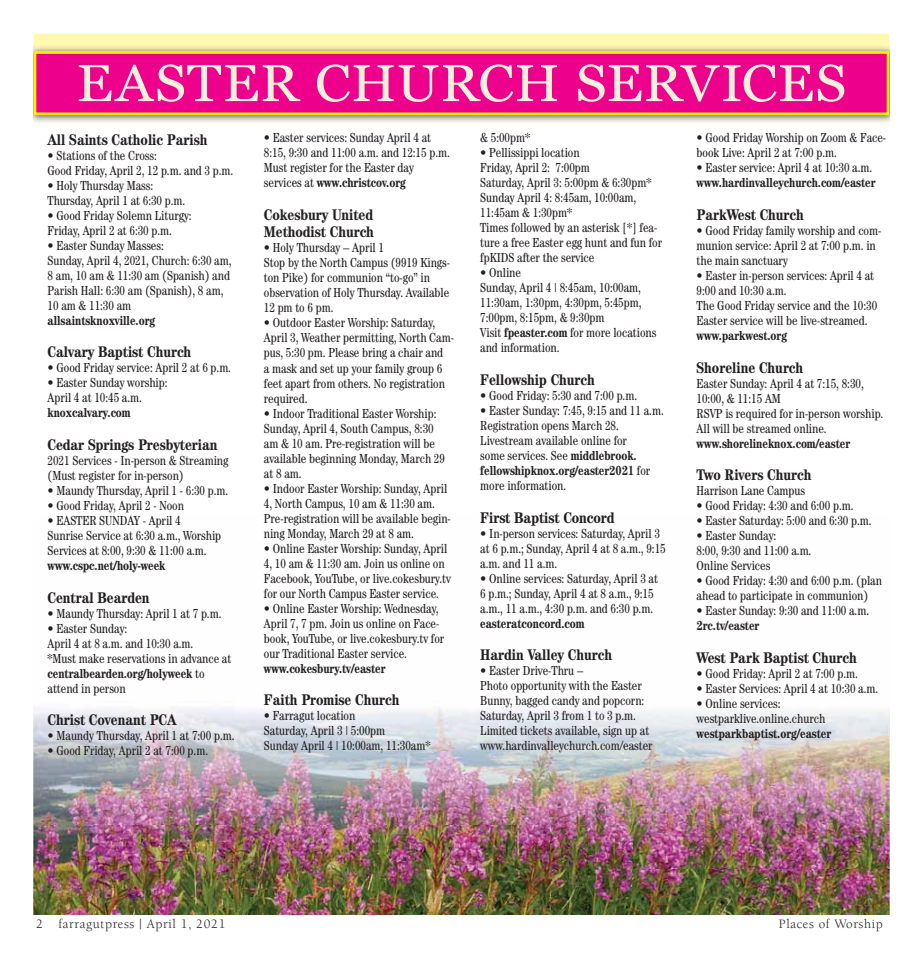
<style>
.page{position:relative;width:923px;height:968px;background:#fff}
.page>*{position:absolute;margin:0;border:0;box-sizing:border-box;transform-origin:0 0}
.t1{font:51.75px "Georgia";letter-spacing:.01em;color:#f3efd9;scale:1.08 1}
.t2{font:700 condensed 15.5px/17.5px "Century";color:#231f20}
.t3{font:condensed 13.12px/15px "Century";color:#231f20;scale:.95 1}
.t4{font:700 condensed 13.12px "Century";color:#231f20;scale:.95 1}
.t5{font:13.12px "Berkeley";letter-spacing:.05em;color:#231f20}
.s1{font-weight:700}
</style>
<div class="page">
<img style="left:34px;top:708px;width:855px;height:206px">
<div style="left:34px;top:34px;width:855px;height:11px;background:#fff9ae"></div>
<div style="left:35px;top:53px;width:852px;height:61px;background:#ec008c"></div>
<div style="left:34px;top:51px;width:855px;height:64px;border:3px solid #fff200"></div>
<h1 class="t1" style="left:76px;top:53px;width:714px">EASTER CHURCH SERVICES</h1>
<p class="t2" style="left:48px;top:132px;width:161px">All Saints Catholic Parish</p>
<p class="t3" style="left:48px;top:149px;width:197px">• Stations of the Cross:<br>Good Friday, April 2, 12 p.m. and 3 p.m.</p>
<p class="t3" style="left:48px;top:179px;width:146px">• Holy Thursday Mass:<br>Thursday, April 1 at 6:30 p.m.</p>
<p class="t3" style="left:48px;top:209px;width:153px">• Good Friday Solemn Liturgy:<br>Friday, April 2 at 6:30 p.m.</p>
<p class="t3" style="left:48px;top:239px;width:195px">• Easter Sunday Masses:<br>Sunday, April 4, 2021, Church: 6:30 am,<br>8 am, 10 am &amp; 11:30 am (Spanish) and<br>Parish Hall: 6:30 am (Spanish), 8 am,<br>10 am &amp; 11:30 am</p>
<p class="t4" style="left:48px;top:315px;width:115px">allsaintsknoxville.org</p>
<p class="t2" style="left:48px;top:345px;width:145px">Calvary Baptist Church</p>
<p class="t3" style="left:48px;top:362px;width:195px">• Good Friday service: April 2 at 6 p.m.</p>
<p class="t3" style="left:48px;top:377px;width:128px">• Easter Sunday worship:<br>April 4 at 10:45 a.m.</p>
<p class="t4" style="left:48px;top:408px;width:89px">knoxcalvary.com</p>
<p class="t2" style="left:48px;top:437px;width:171px">Cedar Springs Presbyterian</p>
<p class="t3" style="left:48px;top:454px;width:192px">2021 Services - In-person &amp; Streaming (Must register for in-person)</p>
<p class="t3" style="left:48px;top:484px;width:192px">• Maundy Thursday, April 1 - 6:30 p.m.</p>
<p class="t3" style="left:48px;top:499px;width:145px">• Good Friday, April 2 - Noon</p>
<p class="t3" style="left:48px;top:514px;width:184px">• EASTER SUNDAY - April 4<br>Sunrise Service at 6:30 a.m., Worship<br>Services at 8:00, 9:30 &amp; 11:00 a.m.</p>
<p class="t4" style="left:48px;top:560px;width:126px">www.cspc.net/holy-week</p>
<p class="t2" style="left:48px;top:590px;width:104px">Central Bearden</p>
<p class="t3" style="left:48px;top:607px;width:184px">• Maundy Thursday: April 1 at 7 p.m.</p>
<p class="t3" style="left:48px;top:622px;width:195px">• Easter Sunday:<br>April 4 at 8 a.m. and 10:30 a.m.<br>*Must make reservations in advance at <span class="s1">centralbearden.org/holyweek</span> to attend in person</p>
<p class="t2" style="left:48px;top:712px;width:130px">Christ Covenant PCA</p>
<p class="t3" style="left:48px;top:729px;width:198px">• Maundy Thursday, April 1 at 7:00 p.m.</p>
<p class="t3" style="left:48px;top:744px;width:170px">• Good Friday, April 2 at 7:00 p.m.</p>
<p class="t3" style="left:264px;top:132px;width:197px">• Easter services: Sunday April 4 at 8:15, 9:30 and 11:00 a.m. and 12:15 p.m.<br>Must register for the Easter day services at <span class="s1">www.christcov.org</span></p>
<p class="t2" style="left:264px;top:207px;width:112px">Cokesbury United<br>Methodist Church</p>
<p class="t3" style="left:264px;top:242px;width:197px">• Holy Thursday – April 1<br>Stop by the North Campus (9919 Kings&shy;ton Pike) for communion “to-go” in observation of Holy Thursday. Available<br>12 pm to 6 pm.</p>
<p class="t3" style="left:264px;top:317px;width:201px">• Outdoor Easter Worship: Saturday, April 3, Weather permitting, North Cam&shy;pus, 5:30 pm. Please bring a chair and<br>a mask and set up your family group 6 feet apart from others. No registration required.</p>
<p class="t3" style="left:264px;top:407px;width:192px">• Indoor Traditional Easter Worship:<br>Sunday, April 4, South Campus, 8:30 am &amp; 10 am. Pre-registration will be available beginning Monday, March 29 at 8 am.</p>
<p class="t3" style="left:264px;top:482px;width:198px">• Indoor Easter Worship: Sunday, April 4, North Campus, 10 am &amp; 11:30 am.<br>Pre-registration will be available begin&shy;ning Monday, March 29 at 8 am.</p>
<p class="t3" style="left:264px;top:542px;width:198px">• Online Easter Worship: Sunday, April 4, 10 am &amp; 11:30 am. Join us online on Facebook, YouTube, or live.cokesbury.tv for our North Campus Easter service.</p>
<p class="t3" style="left:264px;top:602px;width:191px">• Online Easter Worship: Wednesday, April 7, 7 pm. Join us online on Face&shy;book, YouTube, or live.cokesbury.tv for our Traditional Easter service.</p>
<p class="t4" style="left:264px;top:663px;width:129px">www.cokesbury.tv/easter</p>
<p class="t2" style="left:264px;top:692px;width:137px">Faith Promise Church</p>
<p class="t3" style="left:264px;top:709px;width:177px">• Farragut location<br>Saturday, April 3 | 5:00pm<br>Sunday April 4 | 10:00am, 11:30am*</p>
<p class="t3" style="left:480px;top:132px;width:54px">&amp; 5:00pm*</p>
<p class="t3" style="left:480px;top:147px;width:193px">• Pellissippi location<br>Friday, April 2: 7:00pm<br>Saturday, April 3: 5:00pm &amp; 6:30pm*<br>Sunday April 4: 8:45am, 10:00am,<br>11:45am &amp; 1:30pm*<br>Times followed by an asterisk [*] fea&shy;ture a free Easter egg hunt and fun for fpKIDS after the service</p>
<p class="t3" style="left:480px;top:267px;width:187px">• Online<br>Sunday, April 4 | 8:45am, 10:00am,<br>11:30am, 1:30pm, 4:30pm, 5:45pm,<br>7:00pm, 8:15pm, &amp; 9:30pm<br>Visit <span class="s1">fpeaster.com</span> for more locations and information.</p>
<p class="t2" style="left:480px;top:372px;width:116px">Fellowship Church</p>
<p class="t3" style="left:480px;top:389px;width:167px">• Good Friday: 5:30 and 7:00 p.m.</p>
<p class="t3" style="left:480px;top:404px;width:195px">• Easter Sunday: 7:45, 9:15 and 11 a.m.<br>Registration opens March 28.<br>Livestream available online for<br>some services. See <span class="s1">middlebrook. fellowshipknox.org/easter2021</span> for more information.</p>
<p class="t2" style="left:480px;top:510px;width:136px">First Baptist Concord</p>
<p class="t3" style="left:480px;top:527px;width:197px">• In-person services: Saturday, April 3 at 6 p.m.; Sunday, April 4 at 8 a.m., 9:15 a.m. and 11 a.m.</p>
<p class="t3" style="left:480px;top:572px;width:189px">• Online services: Saturday, April 3 at<br>6 p.m.; Sunday, April 4 at 8 a.m., 9:15 a.m., 11 a.m., 4:30 p.m. and 6:30 p.m.</p>
<p class="t4" style="left:480px;top:618px;width:111px">easteratconcord.com</p>
<p class="t2" style="left:480px;top:647px;width:133px">Hardin Valley Church</p>
<p class="t3" style="left:480px;top:664px;width:183px">• Easter Drive-Thru –<br>Photo opportunity with the Easter<br>Bunny, bagged candy and popcorn:<br>Saturday, April 3 from 1 to 3 p.m.<br>Limited tickets available, sign up at www.hardinvalleychurch.com/easter</p>
<p class="t3" style="left:696px;top:132px;width:201px">• Good Friday Worship on Zoom &amp; Face&shy;book Live: April 2 at 7:00 p.m.</p>
<p class="t3" style="left:696px;top:162px;width:186px">• Easter service: April 4 at 10:30 a.m.</p>
<p class="t4" style="left:696px;top:178px;width:190px">www.hardinvalleychurch.com/easter</p>
<p class="t2" style="left:696px;top:207px;width:109px">ParkWest Church</p>
<p class="t3" style="left:696px;top:224px;width:196px">• Good Friday family worship and com&shy;munion service: April 2 at 7:00 p.m. in the main sanctuary</p>
<p class="t3" style="left:696px;top:269px;width:192px">• Easter in-person services: April 4 at 9:00 and 10:30 a.m.<br>The Good Friday service and the 10:30<br>Easter service will be live-streamed.</p>
<p class="t4" style="left:696px;top:330px;width:97px">www.parkwest.org</p>
<p class="t2" style="left:696px;top:360px;width:108px">Shoreline Church</p>
<p class="t3" style="left:696px;top:377px;width:198px">Easter Sunday: April 4 at 7:15, 8:30,<br>10:00, &amp; 11:15 AM<br>RSVP is required for in-person worship.<br>All will be streamed online.</p>
<p class="t4" style="left:696px;top:438px;width:163px">www.shorelineknox.com/easter</p>
<p class="t2" style="left:696px;top:467px;width:116px">Two Rivers Church</p>
<p class="t3" style="left:696px;top:484px;width:116px">Harrison Lane Campus</p>
<p class="t3" style="left:696px;top:499px;width:167px">• Good Friday: 4:30 and 6:00 p.m.</p>
<p class="t3" style="left:696px;top:514px;width:186px">• Easter Saturday: 5:00 and 6:30 p.m.</p>
<p class="t3" style="left:696px;top:529px;width:122px">• Easter Sunday:<br>8:00, 9:30 and 11:00 a.m.<br>Online Services</p>
<p class="t3" style="left:696px;top:574px;width:197px">• Good Friday: 4:30 and 6:00 p.m. (plan ahead to participate in communion)</p>
<p class="t3" style="left:696px;top:604px;width:183px">• Easter Sunday: 9:30 and 11:00 a.m.</p>
<p class="t4" style="left:696px;top:620px;width:68px">2rc.tv/easter</p>
<p class="t2" style="left:696px;top:650px;width:162px">West Park Baptist Church</p>
<p class="t3" style="left:696px;top:667px;width:171px">• Good Friday: April 2 at 7:00 p.m.</p>
<p class="t3" style="left:696px;top:682px;width:193px">• Easter Services: April 4 at 10:30 a.m.</p>
<p class="t3" style="left:696px;top:697px;width:137px">• Online services: westparklive.online.church</p>
<p class="t4" style="left:696px;top:728px;width:143px">westparkbaptist.org/easter</p>
<p class="t5" style="left:36px;top:918px;width:191px">2 farragutpress | April 1, 2021</p>
<p class="t5" style="left:778px;top:918px;width:106px">Places of Worship</p>
</div>
